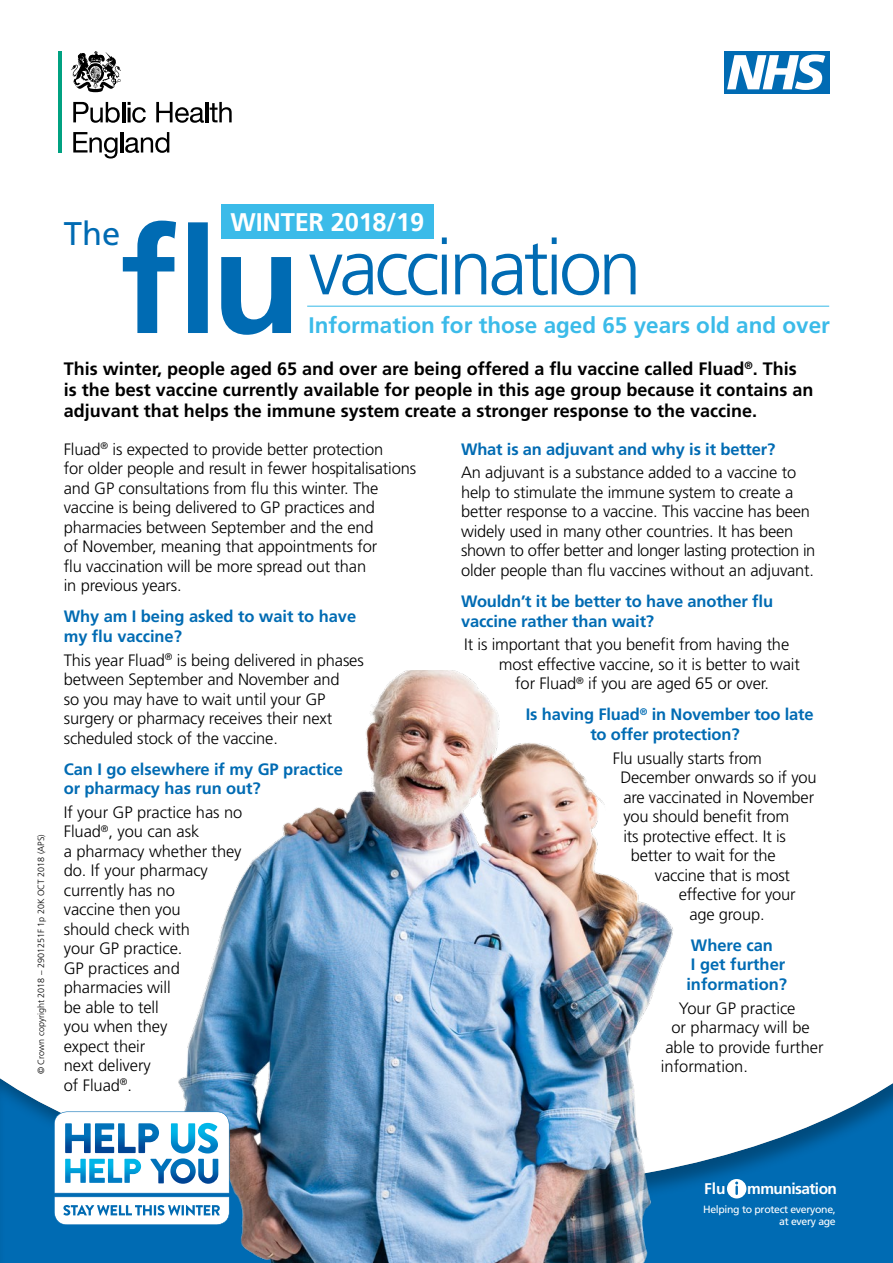
<style>
.page{position:relative;width:893px;height:1263px;background:#fff}
.page>*{position:absolute;margin:0;border:0;box-sizing:border-box;transform-origin:0 0}
.t1{font:700 147.6px "Frutiger";color:#006bb3}
.t2{font:300 77.85px "Frutiger";letter-spacing:-.05em;color:#006bb3}
.t3{font:32.85px "Frutiger";color:#006bb3}
.t4{font:700 25.5px "Frutiger";letter-spacing:-.01em;color:#fff}
.t5{font:700 22.5px "Frutiger";color:#3bbbe9}
.Intro{font:700 18px/21px "Frutiger";color:#000}
.Body{font:300 16.5px/19.5px "Frutiger";letter-spacing:-.01em;color:#000}
.Body-2{font:700 16.5px/19.5px "Frutiger";letter-spacing:-.01em;color:#006bb3}
.t6{font:700 15.45px "Frutiger";letter-spacing:-.035em;color:#fff}
.t7{font:10.5px/12px "Frutiger";letter-spacing:-.03em;color:#fff;text-align:right}
.t8{font:300 9px "Frutiger";color:#000}
</style>
<div class="page">
<div style="left:221px;top:204px;width:213px;height:35px;background:#3bbbe9"></div>
<hr style="left:307px;top:306px;width:522px;height:1px;background:#3bbbe9">
<hr style="left:59px;top:51px;width:3px;height:101px;background:#00a181">
<svg style="left:73px;top:102px;width:47px;height:21px"></svg>
<hr style="left:122px;top:102px;width:3px;height:20px;background:#000">
<svg style="left:128px;top:102px;width:18px;height:21px"></svg>
<svg style="left:156px;top:102px;width:48px;height:21px"></svg>
<hr style="left:206px;top:102px;width:3px;height:20px;background:#000">
<svg style="left:210px;top:102px;width:22px;height:20px"></svg>
<svg style="left:73px;top:132px;width:45px;height:27px"></svg>
<hr style="left:121px;top:132px;width:3px;height:20px;background:#000">
<svg style="left:125px;top:132px;width:44px;height:21px"></svg>
<svg style="left:71px;top:51px;width:50px;height:41px"></svg>
<div style="left:0;top:1068px;width:893px;height:195px;background:#000;opacity:.3"></div>
<svg style="left:727px;top:1179px;width:19px;height:19px"></svg>
<img style="left:176px;top:670px;width:503px;height:593px">
<svg style="left:54px;top:1111px;width:175px;height:114px"></svg>
<div style="left:724px;top:51px;width:105px;height:43px;background:#006bb3"></div>
<svg style="left:727px;top:55px;width:98px;height:35px"></svg>
<p class="t8" style="left:36px;top:1074px;width:242px;rotate:-90deg">© Crown copyright 2018 – 2901251F 1p 20K OCT 2018 (APS)</p>
<p class="t4" style="left:231px;top:207px;width:195px">WINTER 2018/19</p>
<p class="t1" style="left:120px;top:195px;width:183px">flu</p>
<p class="t3" style="left:64px;top:215px;width:58px">The</p>
<p class="t2" style="left:309px;top:223px;width:335px">vaccination</p>
<p class="t5" style="left:309px;top:312px;width:523px">Information for those aged 65 years old and over</p>
<p class="Intro" style="left:64px;top:358px;width:751px">This winter, people aged 65 and over are being offered a flu vaccine called Fluad<sup>®</sup>. This is the best vaccine currently available for people in this age group because it contains an adjuvant that helps the immune system create a stronger response to the vaccine.</p>
<p class="Body" style="left:64px;top:439px;width:354px">Fluad<sup>®</sup> is expected to provide better protection<br>for older people and result in fewer hospitalisations and GP consultations from flu this winter. The vaccine is being delivered to GP practices and pharmacies between September and the end<br>of November, meaning that appointments for<br>flu vaccination will be more spread out than<br>in previous years.</p>
<p class="Body-2" style="left:64px;top:607px;width:294px">Why am I being asked to wait to have my flu vaccine?</p>
<p class="Body" style="left:64px;top:650px;width:302px">This year Fluad<sup>®</sup> is being delivered in phases between September and November and<br>so you may have to wait until your GP surgery or pharmacy receives their next scheduled stock of the vaccine.</p>
<p class="Body-2" style="left:64px;top:759px;width:281px">Can I go elsewhere if my GP practice or pharmacy has run out?</p>
<p class="Body" style="left:64px;top:803px;width:180px">If your GP practice has no<br>Fluad<sup>®</sup>, you can ask<br>a pharmacy whether they do. If your pharmacy currently has no<br>vaccine then you<br>should check with<br>your GP practice.<br>GP practices and pharmacies will<br>be able to tell<br>you when they<br>expect their<br>next delivery<br>of Fluad<sup>®</sup>.</p>
<p class="Body-2" style="left:461px;top:439px;width:316px">What is an adjuvant and why is it better?</p>
<p class="Body" style="left:461px;top:463px;width:356px">An adjuvant is a substance added to a vaccine to help to stimulate the immune system to create a better response to a vaccine. This vaccine has been widely used in many other countries. It has been shown to offer better and longer lasting protection in older people than flu vaccines without an adjuvant.</p>
<p class="Body-2" style="left:461px;top:592px;width:314px">Wouldn’t it be better to have another flu vaccine rather than wait?</p>
<p class="Body" style="left:464px;top:635px;width:326px">It is important that you benefit from having the</p>
<p class="Body" style="left:499px;top:654px;width:302px">most effective vaccine, so it is better to wait</p>
<p class="Body" style="left:515px;top:674px;width:255px">for Fluad<sup>®</sup> if you are aged 65 or over.</p>
<p class="Body-2" style="left:526px;top:705px;width:289px;text-align:center">Is having Fluad<sup>®</sup> in November too late to offer protection?</p>
<p class="Body" style="left:613px;top:748px;width:151px">Flu usually starts from</p>
<p class="Body" style="left:620px;top:768px;width:198px">December onwards so if you</p>
<p class="Body" style="left:623px;top:787px;width:192px">are vaccinated in November</p>
<p class="Body" style="left:623px;top:807px;width:167px">you should benefit from</p>
<p class="Body" style="left:623px;top:826px;width:164px">its protective effect. It is</p>
<p class="Body" style="left:631px;top:846px;width:147px">better to wait for the</p>
<p class="Body" style="left:655px;top:865px;width:137px">vaccine that is most</p>
<p class="Body" style="left:679px;top:885px;width:118px">effective for your</p>
<p class="Body" style="left:689px;top:904px;width:77px">age group.</p>
<p class="Body-2" style="left:686px;top:935px;width:102px">Where can<br>I get further information?</p>
<p class="Body" style="left:679px;top:998px;width:118px">Your GP practice</p>
<p class="Body" style="left:671px;top:1018px;width:140px">or pharmacy will be</p>
<p class="Body" style="left:665px;top:1037px;width:160px">able to provide further</p>
<p class="Body" style="left:661px;top:1057px;width:89px">information.</p>
<p class="t6" style="left:704px;top:1179px;width:23px">Flu</p>
<p class="t6" style="left:747px;top:1179px;width:91px">mmunisation</p>
<p class="t7" style="left:703px;top:1203px;width:134px">Helping to protect everyone, at every age</p>
</div>
